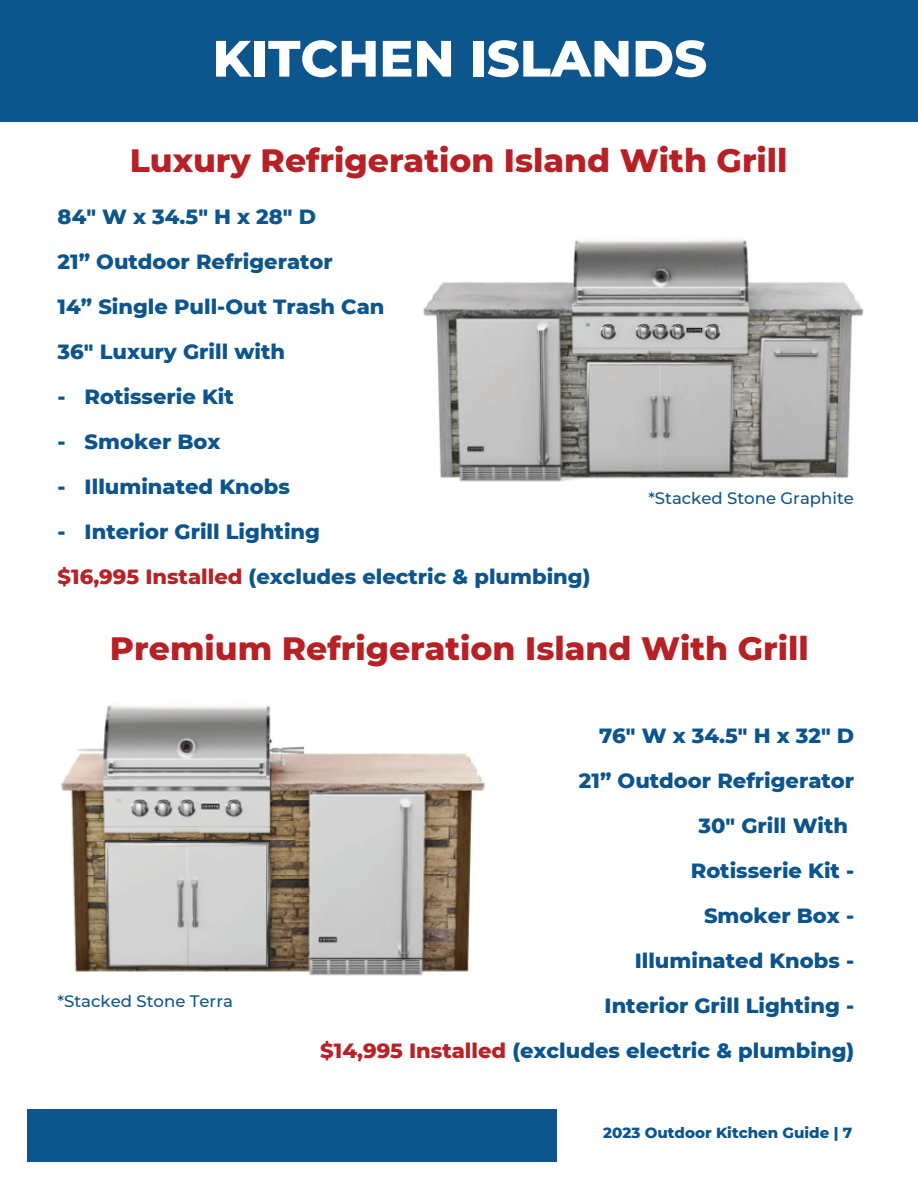
<style>
.page{position:relative;width:918px;height:1188px;background:#fff}
.page>*{position:absolute;margin:0;border:0;box-sizing:border-box;transform-origin:0 0}
.t1{font:800 51px "Montserrat";color:#fff}
.t2{font:800 33px "Montserrat";color:#b72126}
.t3{font:800 21px/45px "Montserrat";color:#0b548c;text-align:right}
.t4{font:800 21px/45px "Montserrat";color:#0d558d}
.t5{font:500 16.5px "Montserrat";color:#0d558d}
.t6{font:800 15px "Montserrat";color:#0d558d}
.s1{color:#0b548c}
.s2{color:#b72327}
</style>
<div class="page">
<img style="left:423px;top:239px;width:441px;height:243px">
<div style="left:0;top:0;width:918px;height:121px;background:#0d558d"></div>
<img style="left:61px;top:703px;width:425px;height:273px">
<div style="left:27px;top:1109px;width:530px;height:52px;background:#0d558d"></div>
<h1 class="t1" style="left:212px;top:21px;width:496px">KITCHEN ISLANDS</h1>
<h2 class="t2" style="left:130px;top:137px;width:659px">Luxury Refrigeration Island With Grill</h2>
<p class="t4" style="left:58px;top:193px;width:328px">84″ W x 34.5″ H x 28″ D<br>21” Outdoor Refrigerator<br>14” Single Pull-Out Trash Can<br>36" Luxury Grill with</p>
<p class="t3" style="left:58px;top:373px;width:178px">- Rotisserie Kit</p>
<p class="t3" style="left:58px;top:418px;width:164px">- Smoker Box</p>
<p class="t3" style="left:58px;top:463px;width:234px">- Illuminated Knobs</p>
<p class="t4" style="left:58px;top:508px;width:534px"><span class="s1">- Interior Grill Lighting<br></span><span class="s2">$16,995 Installed</span> (excludes electric &amp; plumbing)</p>
<p class="t5" style="left:648px;top:487px;width:207px">*Stacked Stone Graphite</p>
<h2 class="t2" style="left:110px;top:624px;width:700px">Premium Refrigeration Island With Grill</h2>
<p class="t5" style="left:58px;top:990px;width:177px">*Stacked Stone Terra</p>
<p class="t3" style="left:320px;top:712px;width:535px">76″ W x 34.5″ H x 32″ D<br>21” Outdoor Refrigerator<br>30" Grill With<br>Rotisserie Kit -<br>Smoker Box -<br>Illuminated Knobs -<br>Interior Grill Lighting -<br><span class="s2">$14,995 Installed</span> (excludes electric &amp; plumbing)</p>
<p class="t6" style="left:603px;top:1122px;width:251px">2023 Outdoor Kitchen Guide | 7</p>
</div>
